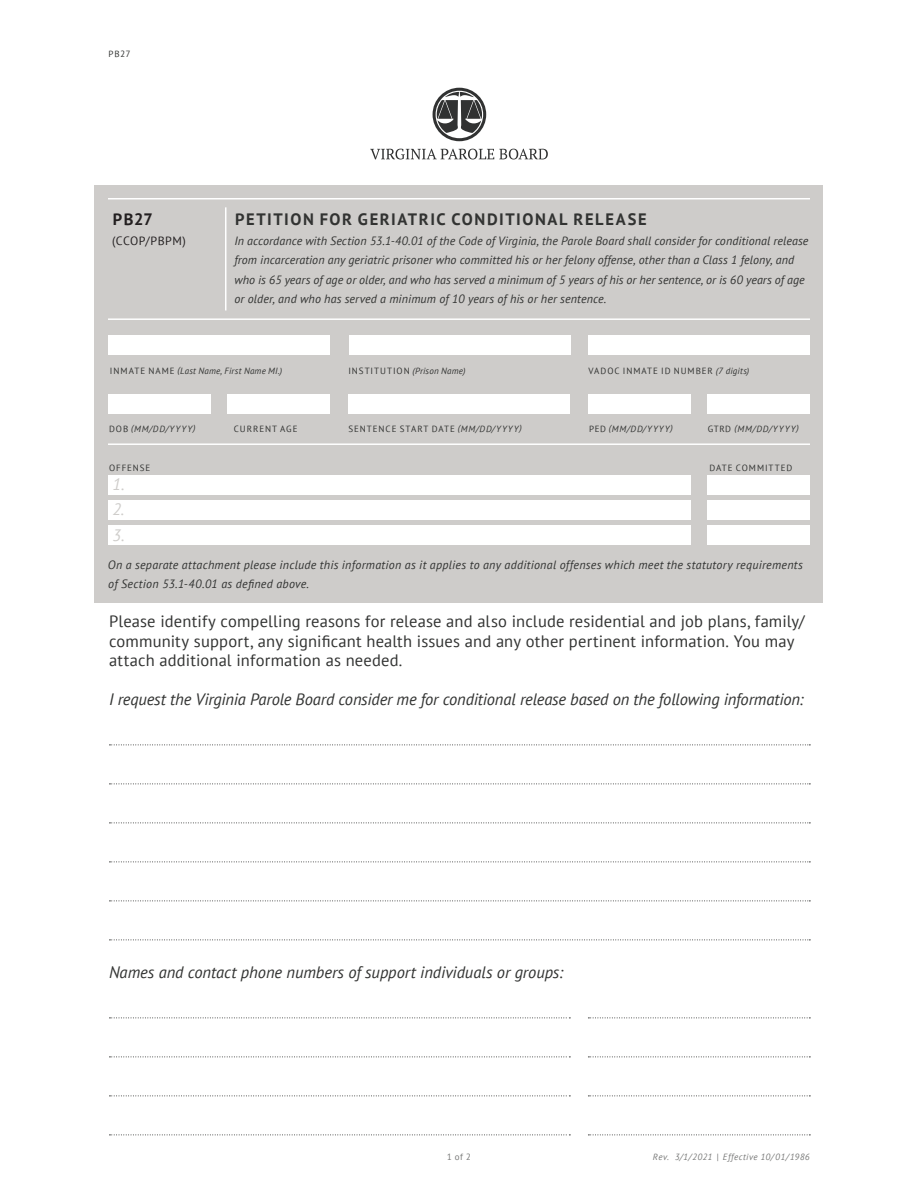
<style>
.page{position:relative;width:918px;height:1188px;background:#fff}
.page>*{position:absolute;margin:0;border:0;box-sizing:border-box;transform-origin:0 0}
.t1{font:16.5px/19.5px "PT Sans";letter-spacing:.01em;color:#323332}
.t2{font:italic 16.5px "PT Sans";letter-spacing:-.01em;color:#323332}
.t3{font:700 16.5px "PT Sans";letter-spacing:.095em;color:#323332}
.t4{font:italic 16.5px/25.2px "PT Sans";color:#ceccca;text-align:justify}
.t5{font:700 16.5px "PT Sans";color:#231f20}
.t6{font:italic 12px/19.5px "PT Sans";letter-spacing:.01em;color:#323332}
.t7{font:12px "PT Sans";letter-spacing:.04em;color:#231f20}
.t8{font:italic 9px "PT Sans";letter-spacing:.025em;color:#323332}
.t9{font:9px "PT Sans";letter-spacing:.105em;color:#323332}
.t10{font:italic 9px "PT Sans";letter-spacing:.04em;color:#777877}
.t11{font:9px "PT Sans";color:#777877}
.s1{font-style:normal}
.s2{font-style:italic}
</style>
<div class="page">
<div style="left:94px;top:186px;width:730px;height:417px;background:#ceccca"></div>
<hr style="left:108px;top:198px;width:702px;height:1px;background:#fff">
<hr style="left:108px;top:443px;width:702px;height:2px;background:#fff">
<hr style="left:108px;top:318px;width:702px;height:2px;background:#fff">
<svg style="left:109px;top:745px;width:701px;height:1px"></svg>
<svg style="left:109px;top:784px;width:701px;height:1px"></svg>
<svg style="left:109px;top:823px;width:701px;height:1px"></svg>
<svg style="left:109px;top:862px;width:701px;height:1px"></svg>
<svg style="left:109px;top:901px;width:701px;height:1px"></svg>
<svg style="left:109px;top:940px;width:701px;height:1px"></svg>
<svg style="left:109px;top:1018px;width:461px;height:1px"></svg>
<svg style="left:109px;top:1057px;width:461px;height:1px"></svg>
<svg style="left:109px;top:1096px;width:461px;height:1px"></svg>
<svg style="left:109px;top:1135px;width:461px;height:1px"></svg>
<svg style="left:588px;top:1018px;width:222px;height:1px"></svg>
<svg style="left:588px;top:1057px;width:222px;height:1px"></svg>
<svg style="left:588px;top:1096px;width:222px;height:1px"></svg>
<svg style="left:588px;top:1135px;width:222px;height:1px"></svg>
<div style="left:108px;top:335px;width:222px;height:20px;background:#fff"></div>
<div style="left:349px;top:335px;width:222px;height:20px;background:#fff"></div>
<div style="left:588px;top:335px;width:222px;height:20px;background:#fff"></div>
<div style="left:707px;top:394px;width:103px;height:19px;background:#fff"></div>
<div style="left:707px;top:475px;width:103px;height:20px;background:#fff"></div>
<div style="left:707px;top:500px;width:103px;height:20px;background:#fff"></div>
<div style="left:707px;top:525px;width:103px;height:20px;background:#fff"></div>
<div style="left:588px;top:394px;width:103px;height:19px;background:#fff"></div>
<div style="left:348px;top:394px;width:222px;height:19px;background:#fff"></div>
<div style="left:108px;top:475px;width:582px;height:20px;background:#fff"></div>
<div style="left:108px;top:500px;width:582px;height:20px;background:#fff"></div>
<div style="left:108px;top:525px;width:582px;height:20px;background:#fff"></div>
<hr style="left:225px;top:207px;width:1px;height:103px;background:#fff">
<div style="left:227px;top:394px;width:103px;height:19px;background:#fff"></div>
<div style="left:108px;top:394px;width:103px;height:19px;background:#fff"></div>
<svg style="left:433px;top:88px;width:53px;height:53px"></svg>
<svg style="left:370px;top:149px;width:178px;height:10px"></svg>
<p class="t9" style="left:108px;top:48px;width:24px">PB27</p>
<h1 class="t5" style="left:113px;top:209px;width:42px">PB27</h1>
<p class="t7" style="left:112px;top:233px;width:75px">(CCOP/PBPM)</p>
<h1 class="t3" style="left:235px;top:209px;width:413px">PETITION FOR GERIATRIC CONDITIONAL RELEASE</h1>
<p class="t6" style="left:234px;top:231px;width:575px">In accordance with Section 53.1-40.01 of the Code of Virginia, the Parole Board shall consider for conditional release from incarceration any geriatric prisoner who committed his or her felony offense, other than a Class 1 felony, and who is 65 years of age or older, and who has served a minimum of 5 years of his or her sentence, or is 60 years of age or older, and who has served a minimum of 10 years of his or her sentence.</p>
<p class="t8" style="left:110px;top:365px;width:174px"><span class="s1">INMATE NAME</span> (Last Name, First Name MI.)</p>
<p class="t8" style="left:348px;top:365px;width:119px"><span class="s1">INSTITUTION</span> (Prison Name)</p>
<p class="t9" style="left:589px;top:365px;width:162px">VADOC INMATE ID NUMBER <span class="s2">(7 digits)</span></p>
<p class="t8" style="left:109px;top:423px;width:88px"><span class="s1">DOB</span> (MM/DD/YYYY)</p>
<p class="t8" style="left:589px;top:423px;width:85px"><span class="s1">PED</span> (MM/DD/YYYY)</p>
<p class="t8" style="left:708px;top:423px;width:93px"><span class="s1">GTRD</span> (MM/DD/YYYY)</p>
<p class="t9" style="left:109px;top:462px;width:43px">OFFENSE</p>
<p class="t9" style="left:710px;top:462px;width:84px">DATE COMMITTED</p>
<p class="t9" style="left:234px;top:423px;width:65px">CURRENT AGE</p>
<p class="t9" style="left:349px;top:423px;width:175px">SENTENCE START DATE <span class="s2">(MM/DD/YYYY)</span></p>
<h1 class="t4" style="left:112px;top:472px;width:14px">1.<br>2.<br>3.</h1>
<p class="t6" style="left:108px;top:554px;width:697px">On a separate attachment please include this information as it applies to any additional offenses which meet the statutory requirements of Section 53.1-40.01 as defined above.</p>
<p class="t1" style="left:109px;top:611px;width:697px">Please identify compelling reasons for release and also include residential and job plans, family/ community support, any significant health issues and any other pertinent information. You may attach additional information as needed.</p>
<h1 class="t2" style="left:109px;top:689px;width:696px">I request the Virginia Parole Board consider me for conditional release based on the following information:</h1>
<h1 class="t2" style="left:109px;top:962px;width:456px">Names and contact phone numbers of support individuals or groups:</h1>
<p class="t11" style="left:447px;top:1151px;width:26px">1 of 2</p>
<p class="t10" style="left:653px;top:1151px;width:159px">Rev. 3/1/2021 | Effective 10/01/1986</p>
</div>
